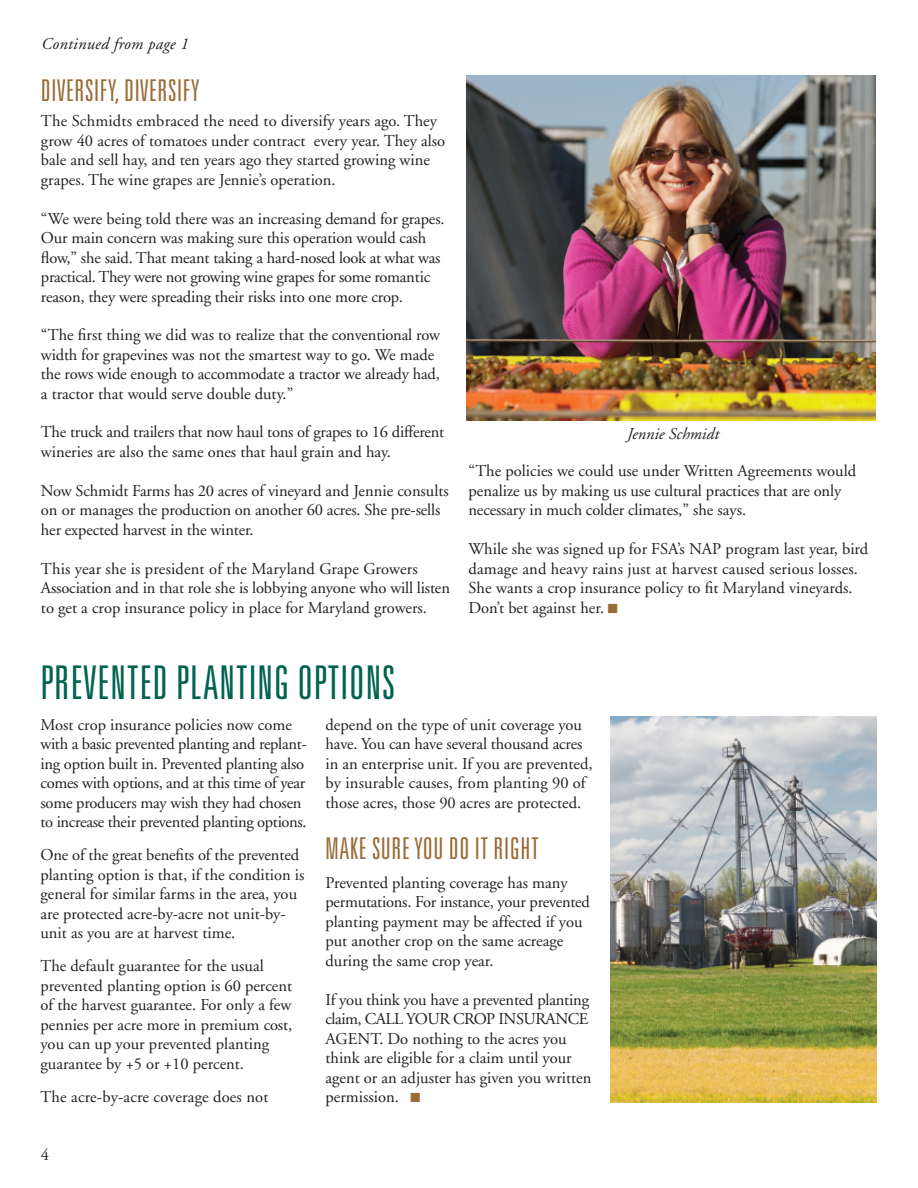
<style>
.page{position:relative;width:918px;height:1188px;background:#fff}
.page>*{position:absolute;margin:0;border:0;box-sizing:border-box;transform-origin:0 0}
.t1{font:300 ultra-condensed 46.5px "Univers";letter-spacing:.02em;color:#006350}
.t2{font:300 ultra-condensed 30px "Univers";letter-spacing:.02em;color:#996b36}
.t3{font:16.5px/19.5px "Adobe Garamond";color:#231f20}
.t4{font:16.5px/19.5px "Adobe Garamond";letter-spacing:-.02em;color:#231f20}
.t5{font:italic 16.5px "Adobe Garamond";letter-spacing:.02em;color:#231f20}
.t6{font:italic 16.5px "Adobe Garamond";color:#231f20}
.s1{font-family:"Zingbats SW";color:#996b36}
</style>
<div class="page">
<img style="left:610px;top:716px;width:266px;height:386px">
<img style="left:467px;top:75px;width:409px;height:345px">
<p class="t5" style="left:41px;top:35px;width:149px">Continued from page 1</p>
<h2 class="t2" style="left:41px;top:74px;width:160px">DIVERSIFY, DIVERSIFY</h2>
<p class="t3" style="left:41px;top:111px;width:406px">The Schmidts embraced the need to diversify years ago. They grow 40 acres of tomatoes under contract every year. They also bale and sell hay, and ten years ago they started growing wine grapes. The wine grapes are Jennie’s operation.</p>
<p class="t3" style="left:41px;top:209px;width:405px">“We were being told there was an increasing demand for grapes.<br>Our main concern was making sure this operation would cash flow,” she said. That meant taking a hard-nosed look at what was practical. They were not growing wine grapes for some romantic reason, they were spreading their risks into one more crop.</p>
<p class="t3" style="left:41px;top:326px;width:401px">“The first thing we did was to realize that the conventional row width for grapevines was not the smartest way to go. We made the rows wide enough to accommodate a tractor we already had, a tractor that would serve double duty.”</p>
<p class="t3" style="left:41px;top:423px;width:405px">The truck and trailers that now haul tons of grapes to 16 different wineries are also the same ones that haul grain and hay.</p>
<p class="t3" style="left:41px;top:481px;width:409px">Now Schmidt Farms has 20 acres of vineyard and Jennie consults on or manages the production on another 60 acres. She pre-sells her expected harvest in the winter.</p>
<p class="t3" style="left:41px;top:559px;width:411px">This year she is president of the Maryland Grape Growers<br>Association and in that role she is lobbying anyone who will listen to get a crop insurance policy in place for Maryland growers.</p>
<p class="t6" style="left:626px;top:425px;width:93px">Jennie Schmidt</p>
<p class="t3" style="left:468px;top:462px;width:389px">“The policies we could use under Written Agreements would penalize us by making us use cultural practices that are only necessary in much colder climates,” she says.</p>
<p class="t3" style="left:468px;top:540px;width:401px">While she was signed up for FSA’s NAP program last year, bird damage and heavy rains just at harvest caused serious losses.<br>She wants a crop insurance policy to fit Maryland vineyards.<br>Don’t bet against her. <span class="s1">n</span></p>
<h1 class="t1" style="left:40px;top:658px;width:356px">PREVENTED PLANTING OPTIONS</h1>
<p class="t4" style="left:40px;top:715px;width:268px">Most crop insurance policies now come with a basic prevented planting and replant&shy;ing option built in. Prevented planting also comes with options, and at this time of year some producers may wish they had chosen to increase their prevented planting options.</p>
<p class="t3" style="left:40px;top:846px;width:265px">One of the great benefits of the prevented planting option is that, if the condition is general for similar farms in the area, you are protected acre-by-acre not unit-by&shy;unit as you are at harvest time.</p>
<p class="t3" style="left:40px;top:957px;width:253px">The default guarantee for the usual prevented planting option is 60 percent of the harvest guarantee. For only a few pennies per acre more in premium cost, you can up your prevented planting guarantee by +5 or +10 percent.</p>
<p class="t3" style="left:40px;top:1087px;width:230px">The acre-by-acre coverage does not</p>
<p class="t3" style="left:326px;top:715px;width:269px">depend on the type of unit coverage you have. You can have several thousand acres in an enterprise unit. If you are prevented, by insurable causes, from planting 90 of those acres, those 90 acres are protected.</p>
<h2 class="t2" style="left:326px;top:832px;width:215px">MAKE SURE YOU DO IT RIGHT</h2>
<p class="t3" style="left:326px;top:873px;width:266px">Prevented planting coverage has many permutations. For instance, your prevented planting payment may be affected if you put another crop on the same acreage during the same crop year.</p>
<p class="t3" style="left:326px;top:990px;width:267px">If you think you have a prevented planting claim, CALL YOUR CROP INSURANCE AGENT. Do nothing to the acres you think are eligible for a claim until your agent or an adjuster has given you written permission. <span class="s1">n</span></p>
<p class="t3" style="left:41px;top:1145px;width:10px">4</p>
</div>
